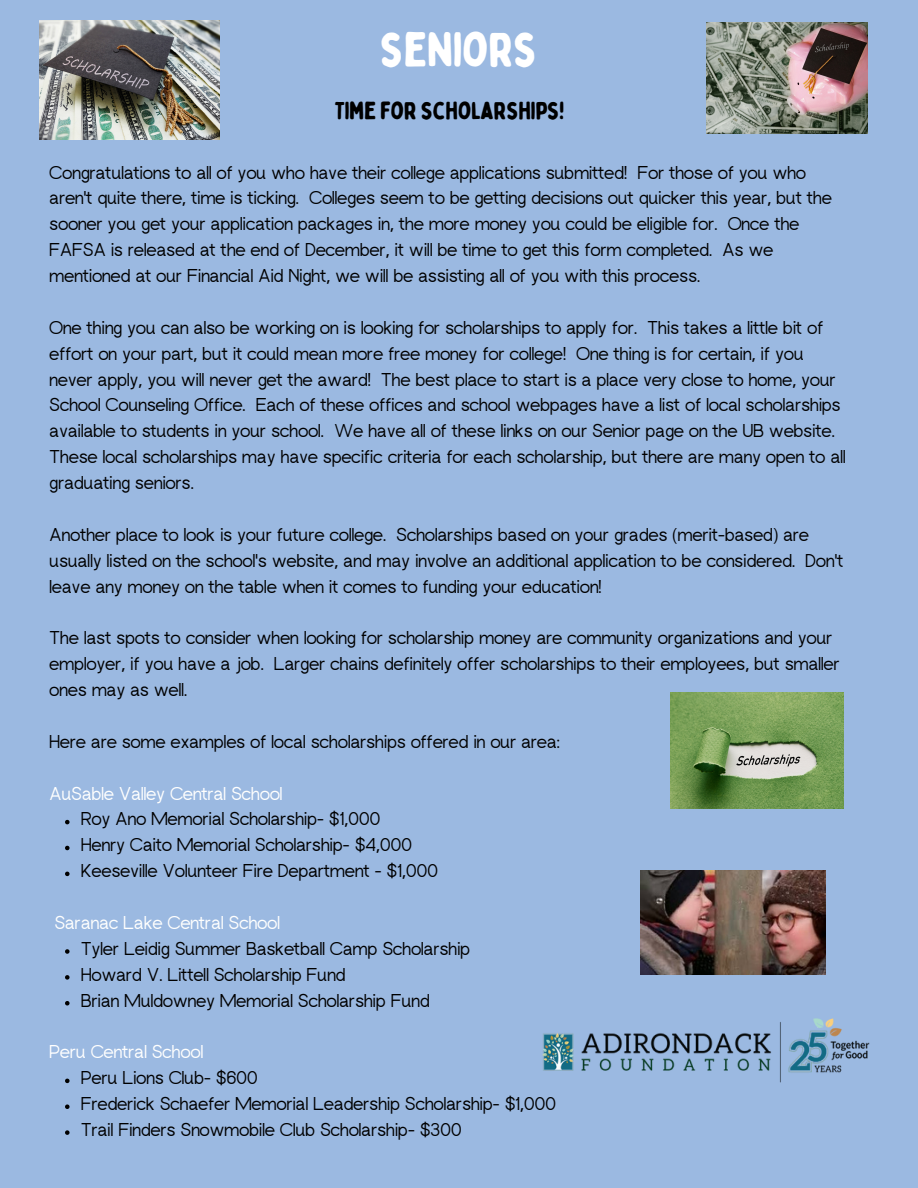
<style>
.page{position:relative;width:918px;height:1188px;background:#9bb9e1}
.page>*{position:absolute;margin:0;border:0;box-sizing:border-box;transform-origin:0 0}
.t1{font:48.3px "Bobby Jones Soft";letter-spacing:-.025em;color:#fff}
.t2{font:24.6px "Bobby Jones Soft";letter-spacing:-.025em;color:#000}
.t3{font:18.6px/25.8px "rugratssans";letter-spacing:-.025em;color:#000}
.t4{font:18.6px "rugratssans";letter-spacing:-.025em;color:#fffffe}
.s1{color:#fff}
</style>
<div class="page">
<svg style="left:65px;top:820px;width:5px;height:4px"></svg>
<svg style="left:65px;top:846px;width:5px;height:4px"></svg>
<svg style="left:65px;top:872px;width:5px;height:4px"></svg>
<svg style="left:65px;top:949px;width:5px;height:5px"></svg>
<svg style="left:65px;top:975px;width:5px;height:5px"></svg>
<svg style="left:65px;top:1001px;width:5px;height:4px"></svg>
<svg style="left:65px;top:1079px;width:5px;height:4px"></svg>
<svg style="left:65px;top:1104px;width:5px;height:5px"></svg>
<svg style="left:65px;top:1130px;width:5px;height:5px"></svg>
<img style="left:670px;top:692px;width:174px;height:116px">
<img style="left:40px;top:20px;width:180px;height:119px">
<img style="left:706px;top:23px;width:161px;height:110px">
<img style="left:542px;top:1018px;width:328px;height:64px">
<img style="left:640px;top:870px;width:186px;height:105px">
<p class="t1" style="left:380px;top:20px;width:160px">SENIORS</p>
<p class="t2" style="left:335px;top:95px;width:231px">TIME FOR SCHOLARSHIPS!</p>
<p class="t3" style="left:49px;top:161px;width:784px">Congratulations to all of you who have their college applications submitted! For those of you who aren't quite there, time is ticking. Colleges seem to be getting decisions out quicker this year, but the sooner you get your application packages in, the more money you could be eligible for. Once the FAFSA is released at the end of December, it will be time to get this form completed. As we mentioned at our Financial Aid Night, we will be assisting all of you with this process.</p>
<p class="t3" style="left:49px;top:316px;width:798px">One thing you can also be working on is looking for scholarships to apply for. This takes a little bit of effort on your part, but it could mean more free money for college! One thing is for certain, if you never apply, you will never get the award! The best place to start is a place very close to home, your School Counseling Office. Each of these offices and school webpages have a list of local scholarships available to students in your school. We have all of these links on our Senior page on the UB website.<br>These local scholarships may have specific criteria for each scholarship, but there are many open to all graduating seniors.</p>
<p class="t3" style="left:49px;top:523px;width:796px">Another place to look is your future college. Scholarships based on your grades (merit-based) are usually listed on the school's website, and may involve an additional application to be considered. Don't leave any money on the table when it comes to funding your education!</p>
<p class="t3" style="left:49px;top:627px;width:792px">The last spots to consider when looking for scholarship money are community organizations and your employer, if you have a job. Larger chains definitely offer scholarships to their employees, but smaller ones may as well.</p>
<p class="t3" style="left:49px;top:730px;width:513px">Here are some examples of local scholarships offered in our area:</p>
<p class="t4" style="left:49px;top:787px;width:235px">AuSable Valley Central School</p>
<p class="t3" style="left:81px;top:808px;width:301px">Roy Ano Memorial Scholarship- $1,000</p>
<p class="t3" style="left:81px;top:834px;width:333px">Henry Caito Memorial Scholarship- $4,000</p>
<p class="t3" style="left:81px;top:860px;width:359px">Keeseville Volunteer Fire Department - $1,000</p>
<p class="t4" style="left:54px;top:916px;width:227px">Saranac Lake Central School</p>
<p class="t3" style="left:81px;top:937px;width:391px">Tyler Leidig Summer Basketball Camp Scholarship</p>
<p class="t3" style="left:81px;top:963px;width:266px">Howard V. Littell Scholarship Fund</p>
<p class="t3" style="left:81px;top:989px;width:351px">Brian Muldowney Memorial Scholarship Fund</p>
<p class="t4" style="left:49px;top:1045px;width:156px"><span class="s1">Peru</span> Central School</p>
<p class="t3" style="left:81px;top:1067px;width:179px">Peru Lions Club- $600</p>
<p class="t3" style="left:81px;top:1093px;width:477px">Frederick Schaefer Memorial Leadership Scholarship- $1,000</p>
<p class="t3" style="left:81px;top:1118px;width:382px">Trail Finders Snowmobile Club Scholarship- $300</p>
</div>
